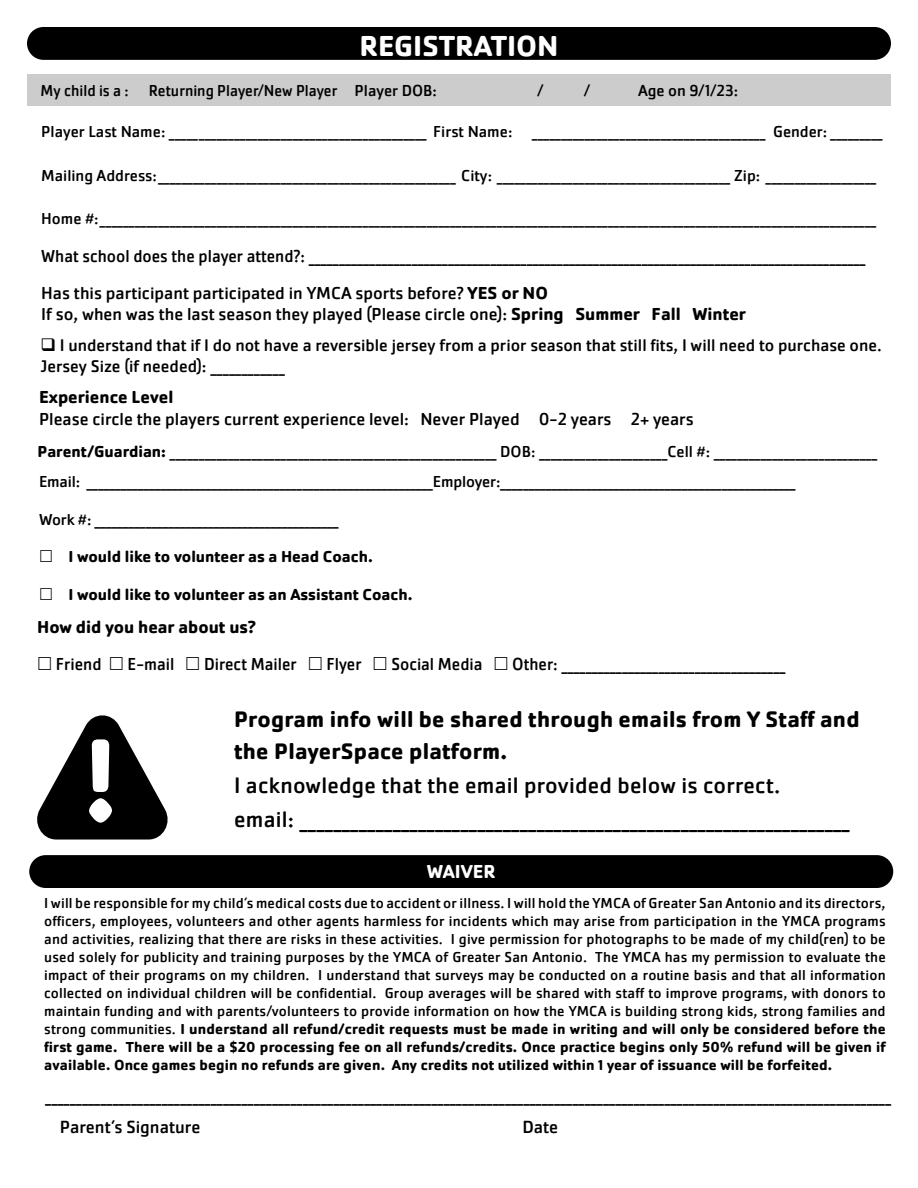
<style>
.page{position:relative;width:918px;height:1188px;background:#fff}
.page>*{position:absolute;margin:0;border:0;box-sizing:border-box;transform-origin:0 0}
.t1{font:700 30px "Cachet Pro";color:#fff}
.t2{font:23.25px "Cachet Pro";letter-spacing:.01em;color:#000}
.t3{font:700 23.25px/32.2px "Cachet Pro";letter-spacing:.01em;color:#000}
.t4{font:700 19.5px "Cachet Pro";color:#fff}
.t5{font:18.3px "Cachet Pro";color:#000}
.t6{font:18px "Cachet Pro";color:#000;scale:.95 1}
.t7{font:18px "Cachet Pro";color:#000}
.t8{font:700 18px "Cachet Pro";color:#000}
.t9{font:17.55px "Cachet Pro";color:#000}
.t10{font:16.5px "Cachet Pro";color:#000}
.t11{font:700 16.5px "Cachet Pro";color:#000}
.t12{font:16.5px "Cachet Pro";color:#000;scale:.95 1}
.t13{font:500 16.2px "Cachet Pro";color:#000}
.t14{font:15px/18px "Cachet Pro";letter-spacing:.01em;color:#000;text-align:justify}
.s1{font-weight:700}
</style>
<div class="page">
<div style="left:27px;top:27px;width:864px;height:33px;background:#000;border-radius:16px"></div>
<div style="left:29px;top:855px;width:864px;height:33px;background:#000;border-radius:16px"></div>
<div style="left:27px;top:74px;width:864px;height:31px;background:#ccc"></div>
<svg style="left:37px;top:715px;width:131px;height:125px"></svg>
<p class="t1" style="left:359px;top:27px;width:201px">REGISTRATION</p>
<p class="t12" style="left:40px;top:81px;width:419px">My child is a : Returning Player/New Player Player DOB:</p>
<p class="t10" style="left:537px;top:81px;width:8px">/</p>
<p class="t10" style="left:584px;top:81px;width:8px">/</p>
<p class="t10" style="left:638px;top:81px;width:102px">Age on 9/1/23:</p>
<p class="t10" style="left:41px;top:122px;width:843px">Player Last Name: ____________________________________________ First Name: ________________________________________ Gender: _________</p>
<p class="t10" style="left:41px;top:166px;width:837px">Mailing Address:___________________________________________________ City: ________________________________________ Zip: ___________________</p>
<p class="t10" style="left:41px;top:209px;width:837px">Home #:_____________________________________________________________________________________________________________________________________</p>
<p class="t6" style="left:41px;top:245px;width:869px">What school does the player attend?: ____________________________________________________________________________________________</p>
<p class="t7" style="left:41px;top:282px;width:508px">Has this participant participated in YMCA sports before? <span class="s1">YES or NO</span></p>
<p class="t7" style="left:41px;top:304px;width:706px">If so, when was the last season they played (Please circle one): <span class="s1">Spring Summer Fall Winter</span></p>
<p class="t9" style="left:40px;top:335px;width:843px">❑ I understand that if I do not have a reversible jersey from a prior season that still fits, I will need to purchase one.</p>
<p class="t9" style="left:40px;top:356px;width:246px">Jersey Size (if needed): ____________</p>
<p class="t8" style="left:39px;top:386px;width:136px">Experience Level</p>
<p class="t7" style="left:39px;top:408px;width:656px">Please circle the players current experience level: Never Played 0-2 years 2+ years</p>
<p class="t10" style="left:38px;top:442px;width:841px"><span class="s1">Parent/Guardian:</span> ________________________________________________________ DOB: ______________________Cell #: ____________________________</p>
<p class="t10" style="left:39px;top:472px;width:758px">Email: _____________________________________________________________Employer:____________________________________________________</p>
<p class="t10" style="left:39px;top:510px;width:301px">Work #: ___________________________________________</p>
<p class="t11" style="left:69px;top:547px;width:306px">I would like to volunteer as a Head Coach.</p>
<p class="t11" style="left:69px;top:584px;width:345px">I would like to volunteer as an Assistant Coach.</p>
<p class="t8" style="left:37px;top:616px;width:220px">How did you hear about us?</p>
<p class="t6" style="left:56px;top:654px;width:49px">Friend</p>
<p class="t6" style="left:128px;top:654px;width:51px">E-mail</p>
<p class="t6" style="left:204px;top:654px;width:99px">Direct Mailer</p>
<p class="t6" style="left:327px;top:654px;width:38px">Flyer</p>
<p class="t6" style="left:391px;top:654px;width:97px">Social Media</p>
<p class="t6" style="left:512px;top:654px;width:289px">Other: _____________________________________</p>
<p class="t3" style="left:234px;top:703px;width:627px">Program info will be shared through emails from Y Staff and the PlayerSpace platform.</p>
<p class="t2" style="left:234px;top:772px;width:548px">I acknowledge that the email provided below is correct.</p>
<p class="t2" style="left:234px;top:806px;width:617px">email: _________________________________________________________________</p>
<p class="t4" style="left:427px;top:859px;width:71px">WAIVER</p>
<p class="t14" style="left:44px;top:894px;width:843px">I will be responsible for my child’s medical costs due to accident or illness. I will hold the YMCA of Greater San Antonio and its directors, officers, employees, volunteers and other agents harmless for incidents which may arise from participation in the YMCA programs and activities, realizing that there are risks in these activities. I give permission for photographs to be made of my child(ren) to be used solely for publicity and training purposes by the YMCA of Greater San Antonio. The YMCA has my permission to evaluate the impact of their programs on my children. I understand that surveys may be conducted on a routine basis and that all information collected on individual children will be confidential. Group averages will be shared with staff to improve programs, with donors to maintain funding and with parents/volunteers to provide information on how the YMCA is building strong kids, strong families and strong communities. <span class="s1">I understand all refund/credit requests must be made in writing and will only be considered before the first game. There will be a $20 processing fee on all refunds/credits. Once practice begins only 50% refund will be given if available. Once games begin no refunds are given. Any credits not utilized within 1 year of issuance will be forfeited.</span></p>
<p class="t13" style="left:45px;top:1088px;width:847px">__________________________________________________________________________________________________________________________________________</p>
<p class="t5" style="left:60px;top:1116px;width:142px">Parent’s Signature</p>
<p class="t5" style="left:522px;top:1116px;width:38px">Date</p>
</div>
